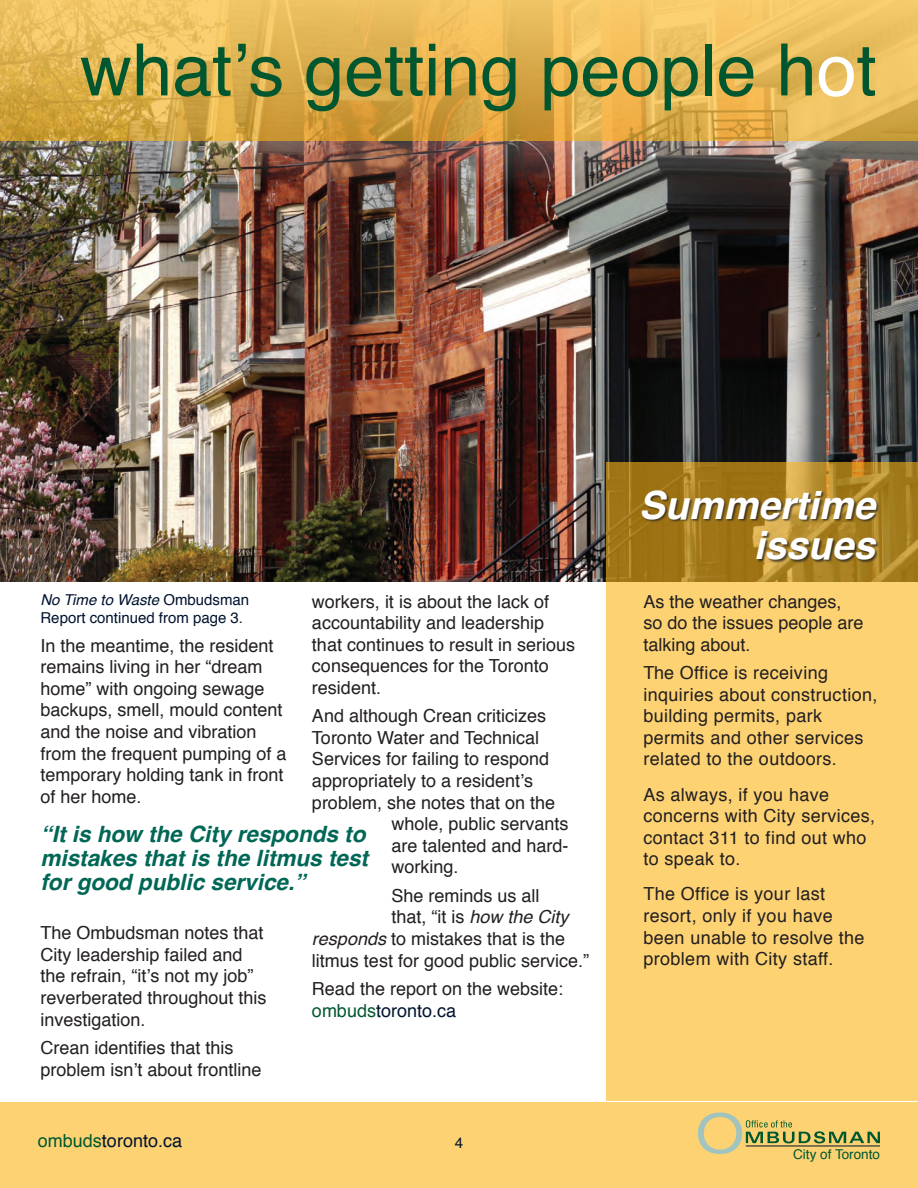
<style>
.page{position:relative;width:918px;height:1188px;background:#fff}
.page>*{position:absolute;margin:0;border:0;box-sizing:border-box;transform-origin:0 0}
.t1{font:72px "Helvetica";color:#00572f}
.t2{font:italic 700 39px/40.5px "Helvetica";color:#fff;text-align:right}
.t3{font:italic 700 22.5px/24px "Helvetica";color:#006756;text-align:justify}
.t4{font:18px/21.6px "Helvetica";color:#231f20}
.t5{font:18px/21.6px "Helvetica";letter-spacing:.02em;color:#231f20}
.t6{font:18px "Helvetica";color:#001330}
.t7{font:15px/18px "Helvetica";color:#001330}
.t8{font:13.5px "Helvetica";color:#00572f}
.s1{color:#fff}
.s2{font-style:italic}
.s3{color:#00572f}
.s4{color:#001330}
</style>
<div class="page">
<div style="left:0;top:1102px;width:918px;height:86px;background:#fcd273"></div>
<svg style="left:698px;top:1113px;width:182px;height:41px"></svg>
<img style="left:0;top:140px;width:918px;height:442px">
<svg style="left:0;top:0;width:918px;height:140px"></svg>
<svg style="left:606px;top:463px;width:312px;height:638px;fill:#fcd273"></svg>
<div style="left:641px;top:490px;width:239px;height:73px;background:#231f20;opacity:.75"></div>
<h1 class="t1" style="left:80px;top:15px;width:798px">what’s getting people h<span class="s1">o</span>t</h1>
<p class="t7" style="left:40px;top:591px;width:210px"><span class="s2">No Time to Waste</span> Ombudsman<br>Report continued from page 3.</p>
<p class="t4" style="left:40px;top:635px;width:248px">In the meantime, the resident remains living in her “dream home” with ongoing sewage backups, smell, mould content and the noise and vibration from the frequent pumping of a temporary holding tank in front of her home.</p>
<p class="t4" style="left:312px;top:591px;width:265px">workers, it is about the lack of accountability and leadership that continues to result in serious consequences for the Toronto resident.</p>
<p class="t4" style="left:312px;top:706px;width:236px">And although Crean criticizes</p>
<p class="t4" style="left:312px;top:727px;width:229px">Toronto Water and Technical</p>
<p class="t4" style="left:312px;top:749px;width:239px">Services for failing to respond</p>
<p class="t4" style="left:312px;top:770px;width:223px">appropriately to a resident’s</p>
<p class="t4" style="left:312px;top:792px;width:245px">problem, she notes that on the</p>
<p class="t4" style="left:392px;top:814px;width:179px">whole, public servants</p>
<p class="t4" style="left:392px;top:835px;width:179px">are talented and hard-</p>
<p class="t4" style="left:392px;top:857px;width:69px">working.</p>
<p class="t4" style="left:392px;top:885px;width:150px">She reminds us all</p>
<p class="t4" style="left:392px;top:907px;width:179px">that, “it is <span class="s2">how the City</span></p>
<p class="t4" style="left:312px;top:928px;width:255px"><span class="s2">responds</span> to mistakes that is the</p>
<p class="t4" style="left:312px;top:950px;width:279px">litmus test for good public service.”</p>
<p class="t4" style="left:312px;top:978px;width:253px">Read the report on the website: <span class="s3">ombuds</span><span class="s4">toronto.ca</span></p>
<p class="t3" style="left:40px;top:822px;width:329px">“It is how the City responds to mistakes that is the litmus test for good public service.”</p>
<p class="t4" style="left:40px;top:923px;width:228px">The Ombudsman notes that<br>City leadership failed and the refrain, “it’s not my job” reverberated throughout this investigation.</p>
<p class="t4" style="left:40px;top:1037px;width:223px">Crean identifies that this problem isn’t about frontline</p>
<p class="t6" style="left:38px;top:1127px;width:146px"><span class="s3">ombuds</span>toronto.ca</p>
<p class="t7" style="left:455px;top:1134px;width:10px">4</p>
<h2 class="t2" style="left:639px;top:485px;width:238px">Summertime issues</h2>
<p class="t4" style="left:644px;top:591px;width:222px">As the weather changes, so do the issues people are talking about.</p>
<p class="t5" style="left:644px;top:662px;width:235px">The Office is receiving inquiries about construction, building permits, park permits and other services related to the outdoors.</p>
<p class="t5" style="left:644px;top:784px;width:233px">As always, if you have concerns with City services, contact 311 to find out who to speak to.</p>
<p class="t5" style="left:644px;top:884px;width:223px">The Office is your last resort, only if you have been unable to resolve the problem with City staff.</p>
<p class="t8" style="left:793px;top:1144px;width:88px">City of Toronto</p>
</div>
